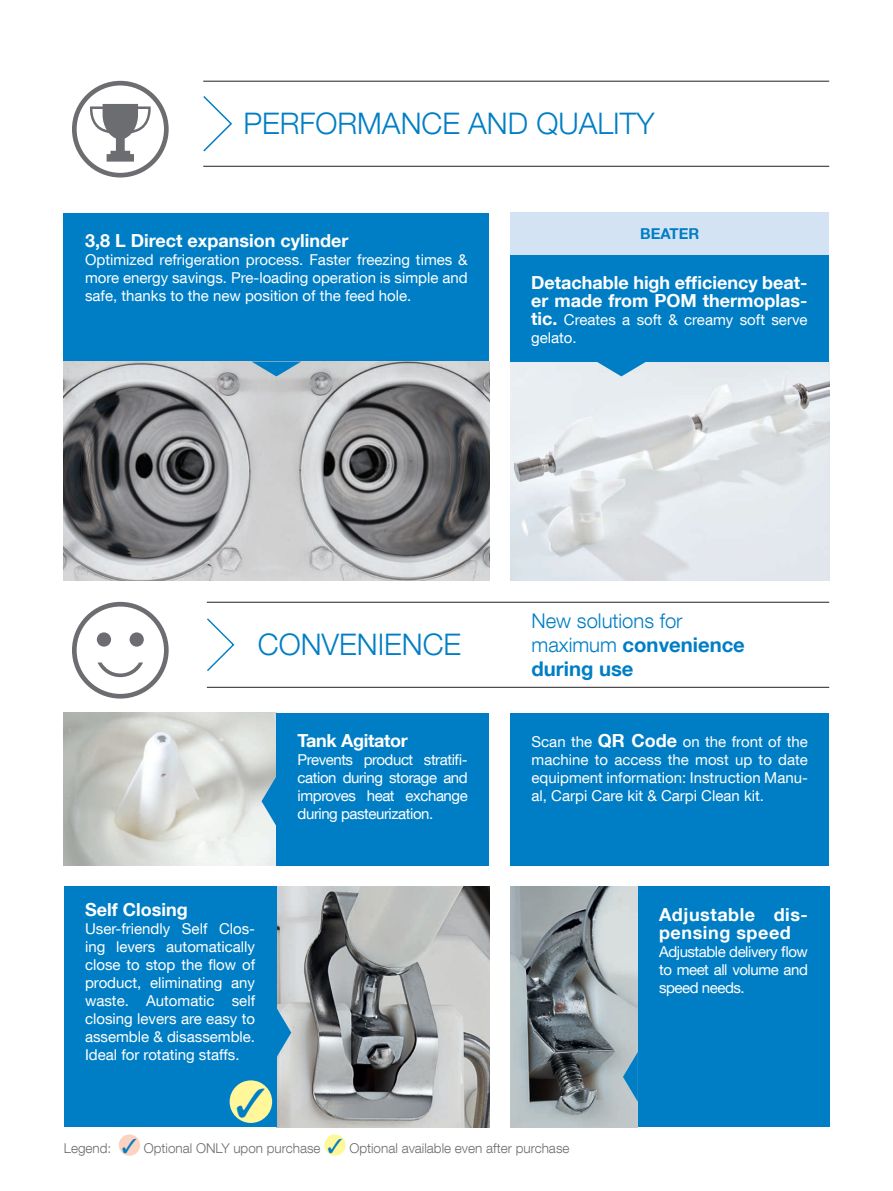
<style>
.page{position:relative;width:893px;height:1191px;background:#fff}
.page>*{position:absolute;margin:0;border:0;box-sizing:border-box;transform-origin:0 0}
.t1{font:300 29.7px "Helvetica Neue LT Com";color:#007ec5}
.t2{font:300 20.25px/24.3px "Helvetica Neue LT Com";color:#007ec5}
.t3{font:700 18px/18px "Helvetica Neue LT Com";color:#fff}
.t4{font:700 18px/18px "Helvetica Neue LT Com";letter-spacing:.03em;color:#fff}
.t5{font:700 18px "Helvetica Neue LT Com";letter-spacing:-.02em;color:#fff}
.t6{font:15px/18px "Helvetica Neue LT Com";color:#fff;text-align:justify}
.t7{font:700 15px "Helvetica Neue LT Com";color:#007ec5}
.t8{font:300 13.5px "Helvetica Neue LT Com";color:#6c6d70}
.s1{font-weight:700;font-size:18px}
.s2{font-weight:700}
.s3{color:#007ec5}
</style>
<div class="page">
<svg style="left:72px;top:602px;width:97px;height:96px"></svg>
<hr style="left:207px;top:602px;width:622px;height:1px;background:#231f20">
<hr style="left:207px;top:687px;width:622px;height:1px;background:#231f20">
<svg style="left:207px;top:618px;width:28px;height:53px"></svg>
<img style="left:64px;top:713px;width:212px;height:152px">
<svg style="left:261px;top:776px;width:15px;height:50px"></svg>
<div style="left:276px;top:713px;width:213px;height:152px;background:#007ec5"></div>
<img style="left:276px;top:886px;width:213px;height:241px">
<svg style="left:276px;top:1007px;width:15px;height:50px"></svg>
<div style="left:64px;top:886px;width:212px;height:241px;background:#007ec5"></div>
<img style="left:510px;top:886px;width:128px;height:241px">
<div style="left:638px;top:886px;width:191px;height:241px;background:#007ec5"></div>
<svg style="left:623px;top:1052px;width:15px;height:49px"></svg>
<div style="left:510px;top:713px;width:319px;height:152px;background:#007ec5"></div>
<div style="left:64px;top:213px;width:425px;height:148px;background:#007ec5"></div>
<img style="left:64px;top:361px;width:425px;height:219px">
<div style="left:510px;top:213px;width:319px;height:42px;background:#d4e3f4"></div>
<svg style="left:251px;top:361px;width:50px;height:15px"></svg>
<img style="left:510px;top:361px;width:319px;height:219px">
<svg style="left:596px;top:361px;width:50px;height:15px"></svg>
<div style="left:510px;top:255px;width:319px;height:106px;background:#007ec5"></div>
<svg style="left:203px;top:96px;width:29px;height:56px"></svg>
<svg style="left:72px;top:81px;width:97px;height:96px"></svg>
<hr style="left:203px;top:166px;width:626px;height:1px;background:#231f20">
<hr style="left:203px;top:81px;width:626px;height:1px;background:#231f20">
<div style="left:119px;top:1134px;width:21px;height:21px;background:#fcd2c0;border-radius:50%"></div>
<div style="left:324px;top:1134px;width:22px;height:21px;background:#fff79a;border-radius:50%"></div>
<div style="left:230px;top:1080px;width:42px;height:43px;background:#fff79a;border-radius:50%"></div>
<h1 class="t1" style="left:244px;top:106px;width:412px">PERFORMANCE AND QUALITY</h1>
<p class="t3" style="left:85px;top:231px;width:265px">3,8 L Direct expansion cylinder</p>
<p class="t6" style="left:85px;top:250px;width:384px">Optimized refrigeration process. Faster freezing times &amp; more energy savings. Pre-loading operation is simple and safe, thanks to the new position of the feed hole.</p>
<p class="t7" style="left:640px;top:224px;width:61px">BEATER</p>
<p class="t3" style="left:531px;top:273px;width:278px">Detachable high efficiency beat&shy;er made from POM thermoplas-</p>
<p class="t6" style="left:531px;top:311px;width:278px"><span class="s1">tic.</span> Creates a soft &amp; creamy soft serve gelato.</p>
<h1 class="t1" style="left:258px;top:626px;width:205px">CONVENIENCE</h1>
<p class="t3" style="left:85px;top:900px;width:104px">Self Closing</p>
<p class="t6" style="left:85px;top:919px;width:172px">User-friendly Self Clos&shy;ing levers automatically close to stop the flow of product, eliminating any waste. Automatic self closing levers are easy to assemble &amp; disassemble.<br>Ideal for rotating staffs.</p>
<p class="t5" style="left:298px;top:729px;width:111px">Tank Agitator</p>
<p class="t6" style="left:298px;top:750px;width:172px">Prevents product stratifi&shy;cation during storage and improves heat exchange during pasteurization.</p>
<h2 class="t2" style="left:531px;top:608px;width:215px">New solutions for maximum <span class="s2">convenience during use</span></h2>
<p class="t6" style="left:531px;top:732px;width:278px">Scan the <span class="s1">QR Code</span> on the front of the machine to access the most up to date equipment information: Instruction Manu&shy;al, Carpi Care kit &amp; Carpi Clean kit.</p>
<p class="t4" style="left:659px;top:904px;width:150px">Adjustable dis&shy;pensing speed</p>
<p class="t6" style="left:659px;top:942px;width:150px">Adjustable delivery flow to meet all volume and speed needs.</p>
<p class="t8" style="left:64px;top:1139px;width:507px">Legend: <span class="s3">✓</span> Optional ONLY upon purchase <span class="s3">✓</span> Optional available even after purchase</p>
</div>
